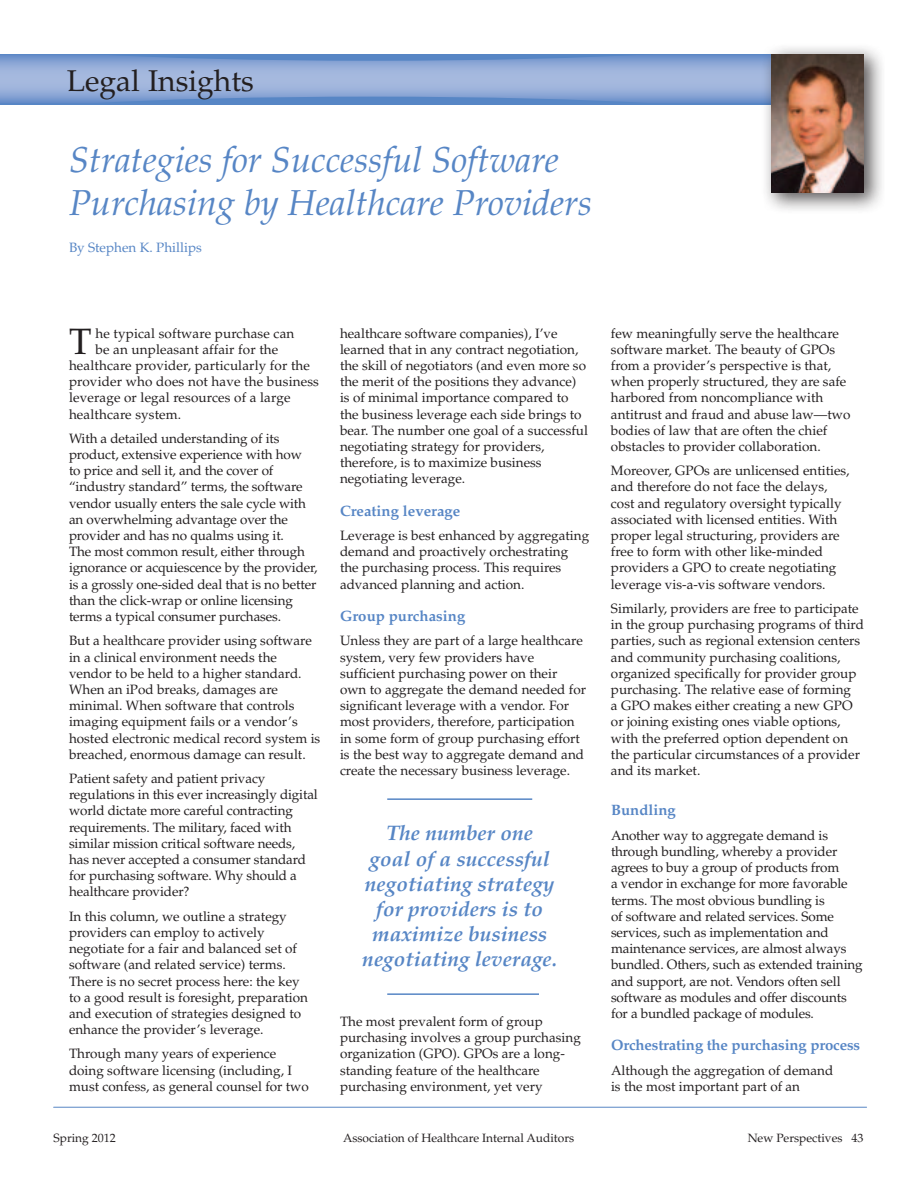
<style>
.page{position:relative;width:918px;height:1188px;background:#fff}
.page>*{position:absolute;margin:0;border:0;box-sizing:border-box;transform-origin:0 0}
.t1{font:36.6px "Palatino";color:#231f20}
.t2{font:italic 36px/43.2px "Palatino";color:#5786c5}
.t3{font:30px "Palatino";color:#231f20}
.t4{font:italic 700 21px/25.2px "Palatino";color:#5786c5;text-align:center}
.t5{font:700 15px "Palatino";color:#5786c5}
.t6{font:13.5px/16.2px "Palatino";color:#231f20}
.t7{font:13.5px "Palatino";color:#5786c5}
.t8{font:12px "Palatino";color:#231f20}
</style>
<div class="page">
<hr style="left:54px;top:1107px;width:813px;height:1px;background:#5786c5">
<svg style="left:0;top:54px;width:759px;height:51px;background:#87a4d4"></svg>
<svg style="left:91px;top:54px;width:562px;height:49px;background:#8ba7d5"></svg>
<div style="left:759px;top:41px;width:126px;height:173px;background:#231f20;opacity:.75"></div>
<img style="left:772px;top:54px;width:92px;height:138px">
<hr style="left:387px;top:798px;width:145px;height:2px;background:#5786c5">
<hr style="left:387px;top:993px;width:152px;height:2px;background:#5786c5">
<h3 class="t3" style="left:67px;top:63px;width:189px">Legal Insights</h3>
<h2 class="t2" style="left:69px;top:139px;width:525px">Strategies for Successful Software<br>Purchasing by Healthcare Providers</h2>
<p class="t7" style="left:69px;top:239px;width:134px">By Stephen K. Phillips</p>
<h1 class="t1" style="left:69px;top:320px;width:24px">T</h1>
<p class="t6" style="left:95px;top:325px;width:200px">he typical software purchase can</p>
<p class="t6" style="left:95px;top:341px;width:184px">be an unpleasant affair for the</p>
<p class="t6" style="left:69px;top:357px;width:243px">healthcare provider, particularly for the</p>
<p class="t6" style="left:69px;top:374px;width:251px">provider who does not have the business</p>
<p class="t6" style="left:69px;top:390px;width:223px">leverage or legal resources of a large</p>
<p class="t6" style="left:69px;top:406px;width:114px">healthcare system.</p>
<p class="t6" style="left:69px;top:430px;width:250px">With a detailed understanding of its product, extensive experience with how<br>to price and sell it, and the cover of “industry standard” terms, the software vendor usually enters the sale cycle with an overwhelming advantage over the provider and has no qualms using it.<br>The most common result, either through ignorance or acquiescence by the provider, is a grossly one-sided deal that is no better than the click-wrap or online licensing terms a typical consumer purchases.</p>
<p class="t6" style="left:69px;top:633px;width:253px">But a healthcare provider using software in a clinical environment needs the vendor to be held to a higher standard.<br>When an iPod breaks, damages are minimal. When software that controls imaging equipment fails or a vendor’s hosted electronic medical record system is breached, enormous damage can result.</p>
<p class="t6" style="left:69px;top:771px;width:250px">Patient safety and patient privacy regulations in this ever increasingly digital world dictate more careful contracting requirements. The military, faced with similar mission critical software needs, has never accepted a consumer standard for purchasing software. Why should a healthcare provider?</p>
<p class="t6" style="left:69px;top:908px;width:241px">In this column, we outline a strategy providers can employ to actively negotiate for a fair and balanced set of software (and related service) terms.<br>There is no secret process here: the key to a good result is foresight, preparation and execution of strategies designed to enhance the provider’s leverage.</p>
<p class="t6" style="left:69px;top:1046px;width:241px">Through many years of experience doing software licensing (including, I must confess, as general counsel for two</p>
<p class="t6" style="left:340px;top:325px;width:249px">healthcare software companies), I’ve learned that in any contract negotiation, the skill of negotiators (and even more so the merit of the positions they advance) is of minimal importance compared to the business leverage each side brings to bear. The number one goal of a successful negotiating strategy for providers, therefore, is to maximize business negotiating leverage.</p>
<p class="t5" style="left:340px;top:502px;width:122px">Creating leverage</p>
<p class="t6" style="left:340px;top:528px;width:251px">Leverage is best enhanced by aggregating demand and proactively orchestrating the purchasing process. This requires advanced planning and action.</p>
<p class="t5" style="left:340px;top:607px;width:127px">Group purchasing</p>
<p class="t6" style="left:340px;top:633px;width:248px">Unless they are part of a large healthcare system, very few providers have sufficient purchasing power on their own to aggregate the demand needed for significant leverage with a vendor. For most providers, therefore, participation in some form of group purchasing effort is the best way to aggregate demand and create the necessary business leverage.</p>
<h3 class="t4" style="left:362px;top:821px;width:196px">The number one<br>goal of a successful negotiating strategy for providers is to maximize business negotiating leverage.</h3>
<p class="t6" style="left:340px;top:1014px;width:242px">The most prevalent form of group purchasing involves a group purchasing organization (GPO). GPOs are a long&shy;standing feature of the healthcare purchasing environment, yet very</p>
<p class="t6" style="left:611px;top:325px;width:241px">few meaningfully serve the healthcare software market. The beauty of GPOs from a provider’s perspective is that, when properly structured, they are safe harbored from noncompliance with antitrust and fraud and abuse law—two bodies of law that are often the chief obstacles to provider collaboration.</p>
<p class="t6" style="left:611px;top:463px;width:240px">Moreover, GPOs are unlicensed entities, and therefore do not face the delays, cost and regulatory oversight typically associated with licensed entities. With proper legal structuring, providers are free to form with other like-minded providers a GPO to create negotiating leverage vis-a-vis software vendors.</p>
<p class="t6" style="left:611px;top:600px;width:254px">Similarly, providers are free to participate in the group purchasing programs of third parties, such as regional extension centers and community purchasing coalitions, organized specifically for provider group purchasing. The relative ease of forming<br>a GPO makes either creating a new GPO or joining existing ones viable options, with the preferred option dependent on the particular circumstances of a provider and its market.</p>
<p class="t5" style="left:611px;top:802px;width:66px">Bundling</p>
<p class="t6" style="left:611px;top:827px;width:253px">Another way to aggregate demand is through bundling, whereby a provider agrees to buy a group of products from<br>a vendor in exchange for more favorable terms. The most obvious bundling is<br>of software and related services. Some services, such as implementation and maintenance services, are almost always bundled. Others, such as extended training and support, are not. Vendors often sell software as modules and offer discounts for a bundled package of modules.</p>
<p class="t5" style="left:611px;top:1036px;width:251px">Orchestrating the purchasing process</p>
<p class="t6" style="left:611px;top:1062px;width:224px">Although the aggregation of demand is the most important part of an</p>
<p class="t8" style="left:54px;top:1131px;width:64px">Spring 2012</p>
<p class="t8" style="left:343px;top:1131px;width:233px">Association of Healthcare Internal Auditors</p>
<p class="t8" style="left:748px;top:1131px;width:117px">New Perspectives 43</p>
</div>
